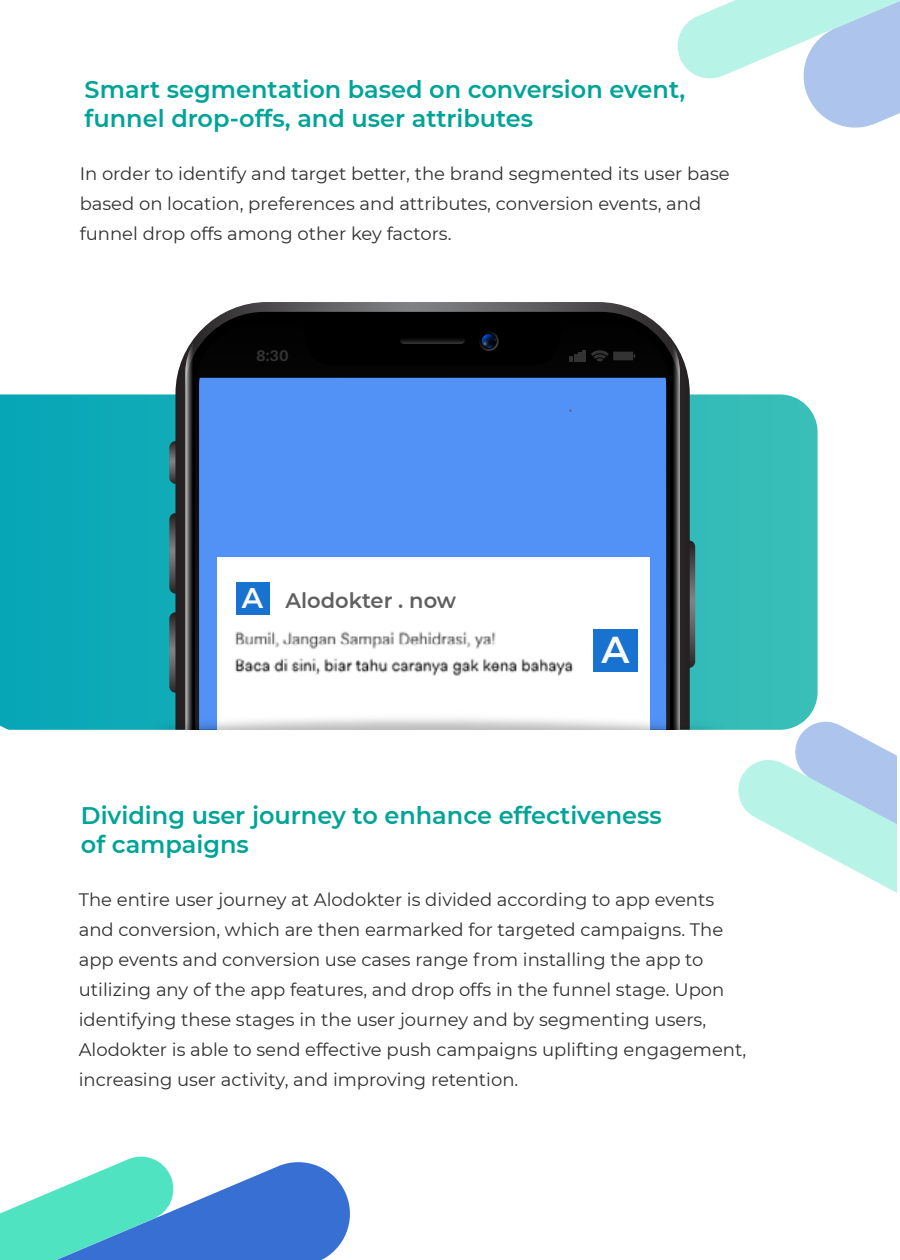
<style>
.page{position:relative;width:900px;height:1260px;background:#fff}
.page>*{position:absolute;margin:0;border:0;box-sizing:border-box;transform-origin:0 0}
.t1{font:600 37.35px "Montserrat";color:#fafafa}
.t2{font:600 24px/28.8px "Montserrat";color:#00a497}
.t3{font:600 21px "Montserrat";color:#606060}
.t4{font:18px/30px "Montserrat";color:#303030}
.t5{font:700 15.3px "Aileron";color:#333}
.s1{font-size:28.5px;color:#fafafa}
</style>
<div class="page">
<svg style="left:0;top:1156px;width:350px;height:104px"></svg>
<svg style="left:678px;top:0;width:222px;height:128px"></svg>
<svg style="left:0;top:394px;width:818px;height:336px;background:#1eb1b7"></svg>
<svg style="left:226px;top:302px;width:414px;height:10px;background:#6b6a6c"></svg>
<svg style="left:213px;top:312px;width:440px;height:10px;background:#0a0a0a"></svg>
<div style="left:216px;top:322px;width:434px;height:56px;background:#040404"></div>
<svg style="left:650px;top:320px;width:45px;height:378px;background:#404a4b"></svg>
<svg style="left:169px;top:320px;width:47px;height:378px;background:#474e4f"></svg>
<div style="left:296px;top:323px;width:313px;height:42px;background:#000"></div>
<div style="left:613px;top:352px;width:20px;height:8px;background:#333"></div>
<div style="left:199px;top:378px;width:467px;height:320px;background:#5292f7"></div>
<svg style="left:568px;top:408px;width:5px;height:6px"></svg>
<div style="left:217px;top:557px;width:432px;height:174px;background:#fff"></div>
<svg style="left:738px;top:722px;width:158px;height:170px"></svg>
<img style="left:132px;top:698px;width:626px;height:32px">
<img style="left:235px;top:631px;width:338px;height:45px">
<div style="left:236px;top:582px;width:33px;height:33px;background:#1873d0"></div>
<div style="left:593px;top:629px;width:45px;height:43px;background:#1873d0"></div>
<h2 class="t2" style="left:85px;top:74px;width:602px">Smart segmentation based on conversion event, funnel drop-offs, and user attributes</h2>
<p class="t4" style="left:80px;top:158px;width:651px">In order to identify and target better, the brand segmented its user base based on location, preferences and attributes, conversion events, and funnel drop offs among other key factors.</p>
<p class="t5" style="left:256px;top:347px;width:34px">8:30</p>
<p class="t3" style="left:242px;top:586px;width:216px"><span class="s1">A</span> Alodokter . now</p>
<h1 class="t1" style="left:601px;top:624px;width:30px">A</h1>
<h2 class="t2" style="left:81px;top:800px;width:583px">Dividing user journey to enhance effectiveness of campaigns</h2>
<p class="t4" style="left:79px;top:884px;width:669px">The entire user journey at Alodokter is divided according to app events and conversion, which are then earmarked for targeted campaigns. The app events and conversion use cases range from installing the app to utilizing any of the app features, and drop offs in the funnel stage. Upon identifying these stages in the user journey and by segmenting users, Alodokter is able to send effective push campaigns uplifting engagement, increasing user activity, and improving retention.</p>
</div>
